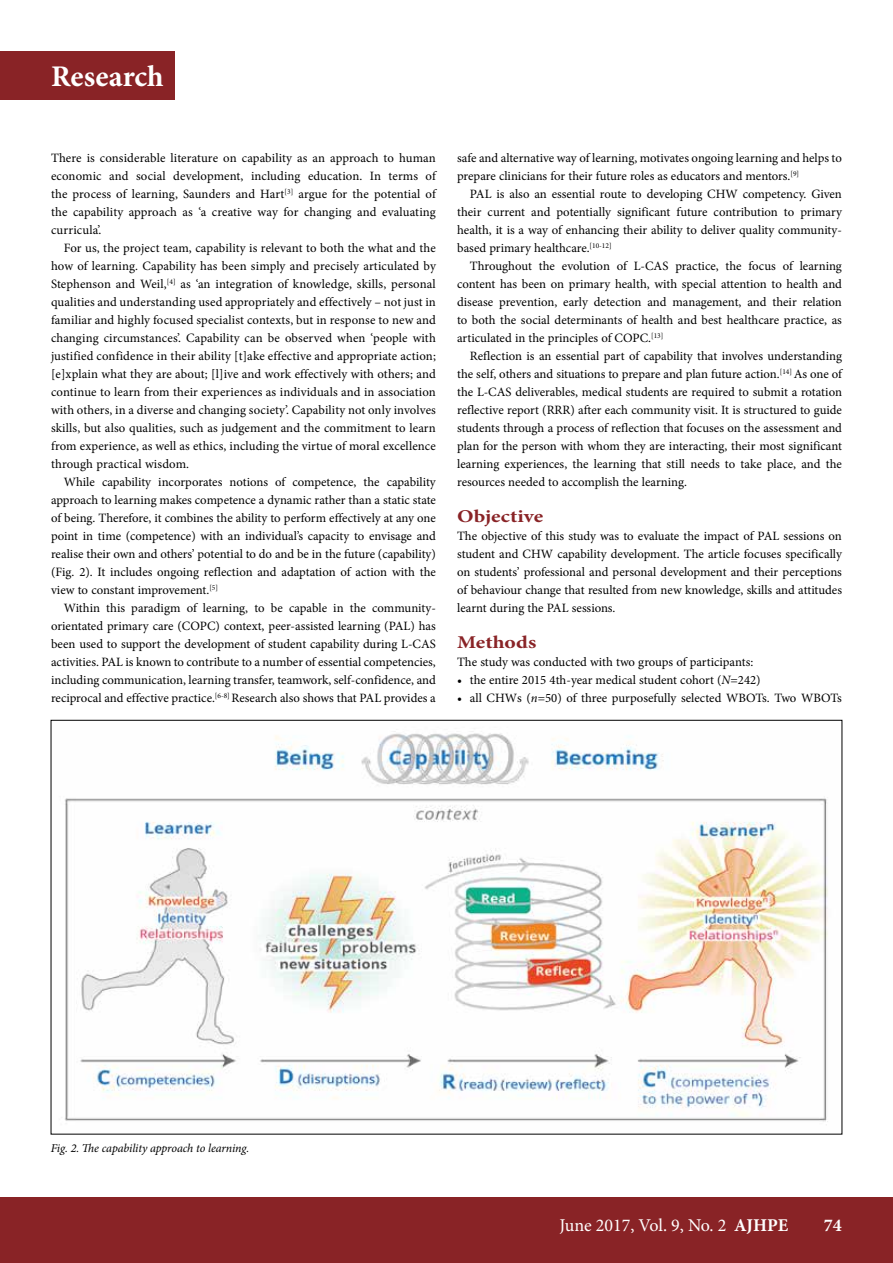
<style>
.page{position:relative;width:893px;height:1263px;background:#fff}
.page>*{position:absolute;margin:0;border:0;box-sizing:border-box;transform-origin:0 0}
.t1{font:45.6px "Cambria";color:#000}
.t2{font:700 30px "Minion Pro";color:#fff}
.t3{font:18.75px "Cambria";letter-spacing:.01em;color:#000}
.t4{font:18px "Minion Pro";letter-spacing:-.005em;color:#fff}
.t5{font:700 18px "Minion Pro";color:#892326;scale:1.2 1}
.t6{font:700 18px "Minion Pro";color:#fff}
.t7{font:12.75px/18px "Minion Pro";color:#000;text-align:justify}
.t8{font:italic 12px "Minion Pro";letter-spacing:-.01em;color:#000}
.s1{font-style:italic}
.s2{font-weight:700}
</style>
<div class="page">
<div style="left:0;top:1197px;width:893px;height:66px;background:#892326"></div>
<div style="left:0;top:51px;width:174px;height:49px;background:#892326"></div>
<img style="left:65px;top:731px;width:763px;height:391px">
<h2 class="t2" style="left:51px;top:56px;width:114px">Research</h2>
<p class="t7" style="left:457px;top:149px;width:386px">safe and alternative way of learning, motivates ongoing learning and helps to prepare clinicians for their future roles as educators and mentors.<sup>[9]</sup></p>
<p class="t7" style="left:457px;top:185px;width:386px;text-indent:13px">PAL is also an essential route to developing CHW competency. Given their current and potentially significant future contribution to primary health, it is a way of enhancing their ability to deliver quality community&shy;based primary healthcare.<sup>[10-12]</sup></p>
<p class="t7" style="left:457px;top:257px;width:386px;text-indent:13px">Throughout the evolution of L-CAS practice, the focus of learning content has been on primary health, with special attention to health and disease prevention, early detection and management, and their relation to both the social determinants of health and best healthcare practice, as articulated in the principles of COPC.<sup>[13]</sup></p>
<p class="t7" style="left:457px;top:347px;width:386px;text-indent:13px">Reflection is an essential part of capability that involves understanding the self, others and situations to prepare and plan future action.<sup>[14]</sup> As one of the L-CAS deliverables, medical students are required to submit a rotation reflective report (RRR) after each community visit. It is structured to guide students through a process of reflection that focuses on the assessment and plan for the person with whom they are interacting, their most significant learning experiences, the learning that still needs to take place, and the resources needed to accomplish the learning.</p>
<h3 class="t5" style="left:457px;top:504px;width:73px">Objective</h3>
<p class="t7" style="left:457px;top:527px;width:386px">The objective of this study was to evaluate the impact of PAL sessions on student and CHW capability development. The article focuses specifically on students’ professional and personal development and their perceptions of behaviour change that resulted from new knowledge, skills and attitudes learnt during the PAL sessions.</p>
<h3 class="t5" style="left:457px;top:630px;width:67px">Methods</h3>
<p class="t7" style="left:457px;top:653px;width:298px">The study was conducted with two groups of participants:</p>
<p class="t7" style="left:457px;top:671px;width:305px">• the entire 2015 4th-year medical student cohort (<span class="s1">N</span>=242)</p>
<p class="t7" style="left:457px;top:689px;width:386px">• all CHWs (<span class="s1">n</span>=50) of three purposefully selected WBOTs. Two WBOTs</p>
<p class="t7" style="left:51px;top:149px;width:386px">There is considerable literature on capability as an approach to human economic and social development, including education. In terms of the process of learning, Saunders and Hart<sup>[3]</sup> argue for the potential of the capability approach as ‘a creative way for changing and evaluating curricula’.</p>
<p class="t7" style="left:51px;top:239px;width:386px;text-indent:13px">For us, the project team, capability is relevant to both the what and the how of learning. Capability has been simply and precisely articulated by Stephenson and Weil,<sup>[4]</sup> as ‘an integration of knowledge, skills, personal qualities and understanding used appropriately and effectively – not just in familiar and highly focused specialist contexts, but in response to new and changing circumstances’. Capability can be observed when ‘people with justified confidence in their ability [t]ake effective and appropriate action; [e]xplain what they are about; [l]ive and work effectively with others; and continue to learn from their experiences as individuals and in association with others, in a diverse and changing society’. Capability not only involves skills, but also qualities, such as judgement and the commitment to learn from experience, as well as ethics, including the virtue of moral excellence through practical wisdom.</p>
<p class="t7" style="left:51px;top:473px;width:386px;text-indent:13px">While capability incorporates notions of competence, the capability approach to learning makes competence a dynamic rather than a static state of being. Therefore, it combines the ability to perform effectively at any one point in time (competence) with an individual’s capacity to envisage and realise their own and others’ potential to do and be in the future (capability) (Fig. 2). It includes ongoing reflection and adaptation of action with the view to constant improvement.<sup>[5]</sup></p>
<p class="t7" style="left:51px;top:599px;width:386px;text-indent:13px">Within this paradigm of learning, to be capable in the community&shy;orientated primary care (COPC) context, peer-assisted learning (PAL) has been used to support the development of student capability during L-CAS activities. PAL is known to contribute to a number of essential competencies, including communication, learning transfer, teamwork, self-confidence, and reciprocal and effective practice.<sup>[6-8]</sup> Research also shows that PAL provides a</p>
<h1 class="t1" style="left:51px;top:590px;width:704px">The Capability Approach to learning</h1>
<h3 class="t3" style="left:51px;top:643px;width:313px">(JFM Hugo, T Marcus and N Honniball)</h3>
<p class="t8" style="left:51px;top:1140px;width:200px">Fig. 2. The capability approach to learning.</p>
<h3 class="t4" style="left:559px;top:1213px;width:230px">June 2017, Vol. 9, No. 2 <span class="s2">AJHPE</span></h3>
<h3 class="t6" style="left:824px;top:1213px;width:20px">74</h3>
</div>
